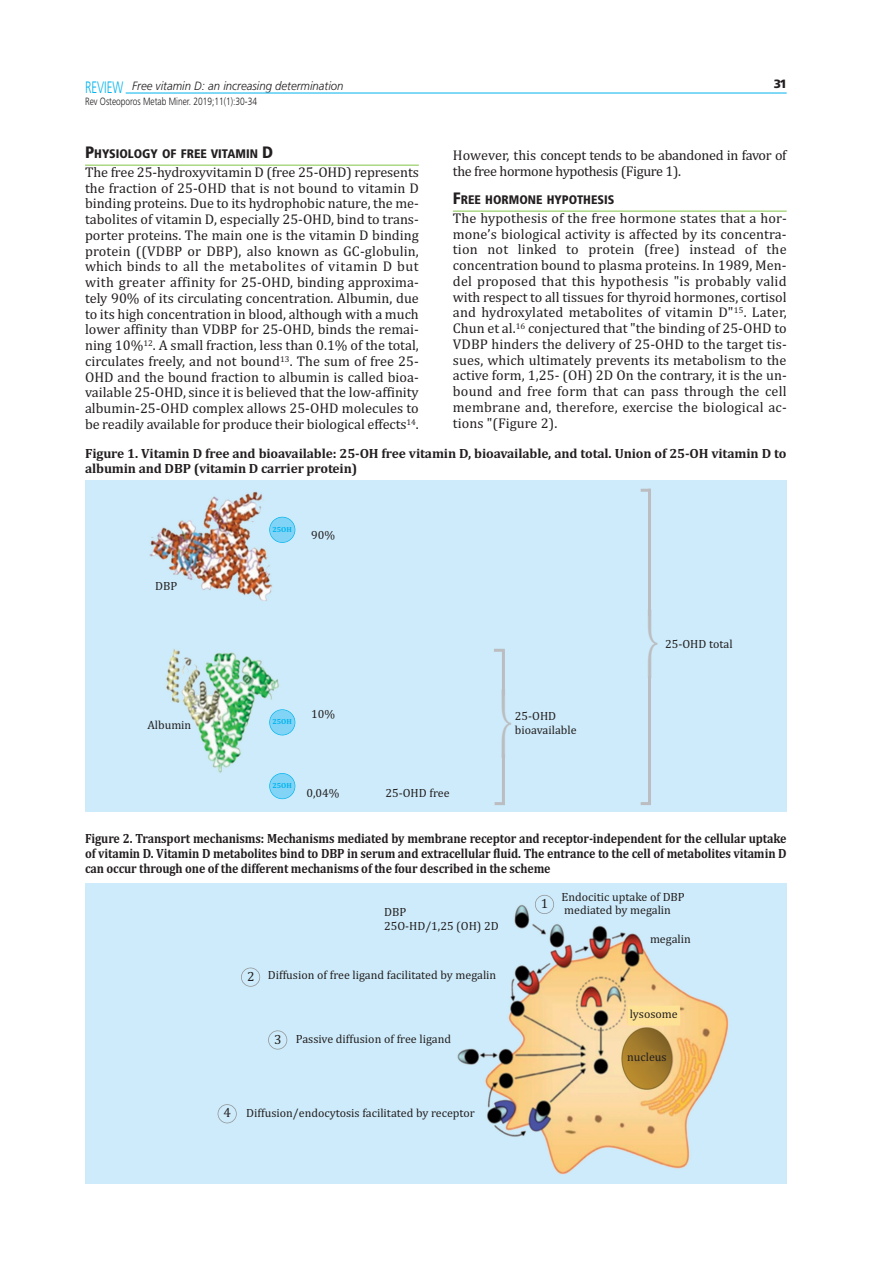
<style>
.page{position:relative;width:893px;height:1263px;background:#fff}
.page>*{position:absolute;margin:0;border:0;box-sizing:border-box;transform-origin:0 0}
.t1{font:30px "Cambria Math";color:#bcbdc0}
.t2{font:300 16.5px "Frutiger";color:#00b3ee;scale:.7 1}
.t3{font:14.25px/15.8px "Cambria";letter-spacing:-.005em;color:#231f20;text-align:justify}
.t4{font:14.25px/15.8px "Cambria";letter-spacing:-.025em;color:#231f20}
.t5{font:700 13.5px/15px "Cambria";letter-spacing:-.01em;color:#231f20;text-align:justify;scale:.89 1}
.t6{font:700 13.5px/15px "Cambria";letter-spacing:-.01em;color:#231f20}
.t7{font:13.5px "Cambria";color:#231f20}
.t8{font:900 condensed 12.3px "Frutiger";color:#231f20}
.t9{font:12px/13.5px "Cambria";color:#231f20}
.t10{font:italic 300 12px "Frutiger";color:#231f20;scale:.95 1}
.t11{font:900 12px "Frutiger";color:#231f20}
.t12{font:300 10.5px "Frutiger";color:#231f20;scale:.8 1}
.t13{font:700 7.5px "Cambria";color:#00b3ee}
.s1{font-size:16.5px}
</style>
<div class="page">
<hr style="left:126px;top:93px;width:661px;height:1px;background:#00b3ee">
<hr style="left:85px;top:165px;width:334px;height:1px;background:#83c447">
<hr style="left:453px;top:211px;width:334px;height:1px;background:#83c447">
<img style="left:85px;top:883px;width:702px;height:300px">
<div style="left:241px;top:967px;width:19px;height:20px;border:2px solid #939598;border-radius:50%"></div>
<div style="left:535px;top:895px;width:19px;height:19px;border:2px solid #939598;border-radius:50%"></div>
<div style="left:218px;top:1104px;width:19px;height:19px;border:2px solid #939598;border-radius:50%"></div>
<div style="left:268px;top:1030px;width:19px;height:19px;border:2px solid #939598;border-radius:50%"></div>
<div style="left:85px;top:480px;width:702px;height:332px;background:#cdebfa"></div>
<div style="left:270px;top:774px;width:25px;height:24px;background:#81d4f6;border-radius:50%"></div>
<div style="left:269px;top:773px;width:26px;height:26px;border:2px solid #00b3ee;border-radius:50%"></div>
<hr style="left:502px;top:650px;width:3px;height:46px;background:#bcbdc0">
<hr style="left:502px;top:754px;width:3px;height:51px;background:#bcbdc0">
<svg style="left:494px;top:649px;width:11px;height:3px"></svg>
<svg style="left:495px;top:802px;width:7px;height:3px"></svg>
<hr style="left:648px;top:489px;width:3px;height:127px;background:#bcbdc0">
<hr style="left:648px;top:676px;width:3px;height:128px;background:#bcbdc0">
<svg style="left:641px;top:489px;width:7px;height:3px"></svg>
<svg style="left:641px;top:802px;width:10px;height:3px"></svg>
<div style="left:270px;top:517px;width:25px;height:25px;background:#81d4f6;border-radius:50%"></div>
<div style="left:269px;top:517px;width:26px;height:26px;border:2px solid #00b3ee;border-radius:50%"></div>
<div style="left:270px;top:710px;width:25px;height:25px;background:#81d4f6;border-radius:50%"></div>
<div style="left:269px;top:709px;width:26px;height:26px;border:2px solid #00b3ee;border-radius:50%"></div>
<p class="t10" style="left:132px;top:81px;width:224px">Free vitamin D: an increasing determination</p>
<p class="t11" style="left:774px;top:79px;width:14px">31</p>
<p class="t12" style="left:85px;top:97px;width:217px">Rev Osteoporos Metab Miner. 2019;11(1):30-34</p>
<p class="t2" style="left:85px;top:80px;width:56px">REVIEW</p>
<p class="t8" style="left:85px;top:149px;width:190px"><span class="s1">P</span>HYSIOLOGY OF FREE VITAMIN <span class="s1">D</span></p>
<p class="t3" style="left:85px;top:166px;width:335px">The free 25‐hydroxyvitamin D (free 25‐OHD) represents the fraction of 25‐OHD that is not bound to vitamin D binding proteins. Due to its hydrophobic nature, the me‐ tabolites of vitamin D, especially 25‐OHD, bind to trans‐ porter proteins. The main one is the vitamin D binding protein ((VDBP or DBP), also known as GC‐globulin, which binds to all the metabolites of vitamin D but with greater affinity for 25‐OHD, binding approxima‐ tely 90% of its circulating concentration. Albumin, due to its high concentration in blood, although with a much lower affinity than VDBP for 25‐OHD, binds the remai‐ ning 10%<sup>12</sup>. A small fraction, less than 0.1% of the total, circulates freely, and not bound<sup>13</sup>. The sum of free 25‐ OHD and the bound fraction to albumin is called bioa‐ vailable 25‐OHD, since it is believed that the low‐affinity albumin‐25‐OHD complex allows 25‐OHD molecules to be readily available for produce their biological effects<sup>14</sup>.</p>
<p class="t4" style="left:453px;top:149px;width:335px">However, this concept tends to be abandoned in favor of the free hormone hypothesis (Figure 1).</p>
<p class="t8" style="left:453px;top:195px;width:163px"><span class="s1">F</span>REE HORMONE HYPOTHESIS</p>
<p class="t3" style="left:453px;top:212px;width:335px">The hypothesis of the free hormone states that a hor‐ mone’s biological activity is affected by its concentra‐ tion not linked to protein (free) instead of the concentration bound to plasma proteins. In 1989, Men‐ del proposed that this hypothesis "is probably valid with respect to all tissues for thyroid hormones, cortisol and hydroxylated metabolites of vitamin D"<sup>15</sup>. Later, Chun et al.<sup>16</sup> conjectured that "the binding of 25‐OHD to VDBP hinders the delivery of 25‐OHD to the target tis‐ sues, which ultimately prevents its metabolism to the active form, 1,25‐ (OH) 2D On the contrary, it is the un‐ bound and free form that can pass through the cell membrane and, therefore, exercise the biological ac‐ tions "(Figure 2).</p>
<p class="t6" style="left:85px;top:448px;width:703px">Figure 1. Vitamin D free and bioavailable: 25-OH free vitamin D, bioavailable, and total. Union of 25-OH vitamin D to albumin and DBP (vitamin D carrier protein)</p>
<p class="t9" style="left:155px;top:580px;width:24px">DBP</p>
<p class="t9" style="left:147px;top:719px;width:45px">Albumin</p>
<p class="t13" style="left:272px;top:527px;width:21px">25OH</p>
<p class="t9" style="left:311px;top:529px;width:25px">90%</p>
<p class="t13" style="left:272px;top:719px;width:21px">25OH</p>
<p class="t9" style="left:311px;top:708px;width:25px">10%</p>
<p class="t13" style="left:272px;top:783px;width:21px">25OH</p>
<p class="t9" style="left:307px;top:787px;width:35px">0,04%</p>
<p class="t9" style="left:385px;top:787px;width:66px">25‐OHD free</p>
<h1 class="t1" style="left:493px;top:730px;width:22px">⎬</h1>
<p class="t9" style="left:515px;top:710px;width:63px">25‐OHD bioavailable</p>
<h1 class="t1" style="left:639px;top:650px;width:22px">⎬</h1>
<p class="t9" style="left:665px;top:638px;width:69px">25‐OHD total</p>
<p class="t5" style="left:85px;top:832px;width:790px">Figure 2. Transport mechanisms: Mechanisms mediated by membrane receptor and receptor-independent for the cellular uptake of vitamin D. Vitamin D metabolites bind to DBP in serum and extracellular fluid. The entrance to the cell of metabolites vitamin D can occur through one of the different mechanisms of the four described in the scheme</p>
<p class="t9" style="left:384px;top:907px;width:116px">DBP<br>25O‐HD/1,25 (OH) 2D</p>
<p class="t9" style="left:268px;top:970px;width:230px">Diffusion of free ligand facilitated by megalin</p>
<p class="t9" style="left:562px;top:891px;width:125px">Endocitic uptake of DBP mediated by megalin</p>
<p class="t7" style="left:541px;top:898px;width:9px">1</p>
<p class="t9" style="left:650px;top:933px;width:42px">megalin</p>
<p class="t7" style="left:247px;top:971px;width:9px">2</p>
<p class="t7" style="left:274px;top:1034px;width:9px">3</p>
<p class="t9" style="left:296px;top:1034px;width:157px">Passive diffusion of free ligand</p>
<p class="t7" style="left:224px;top:1108px;width:9px">4</p>
<p class="t9" style="left:246px;top:1107px;width:230px">Diffusion/endocytosis facilitated by receptor</p>
<p class="t9" style="left:630px;top:1009px;width:49px">lysosome</p>
<p class="t9" style="left:627px;top:1052px;width:41px">nucleus</p>
</div>
